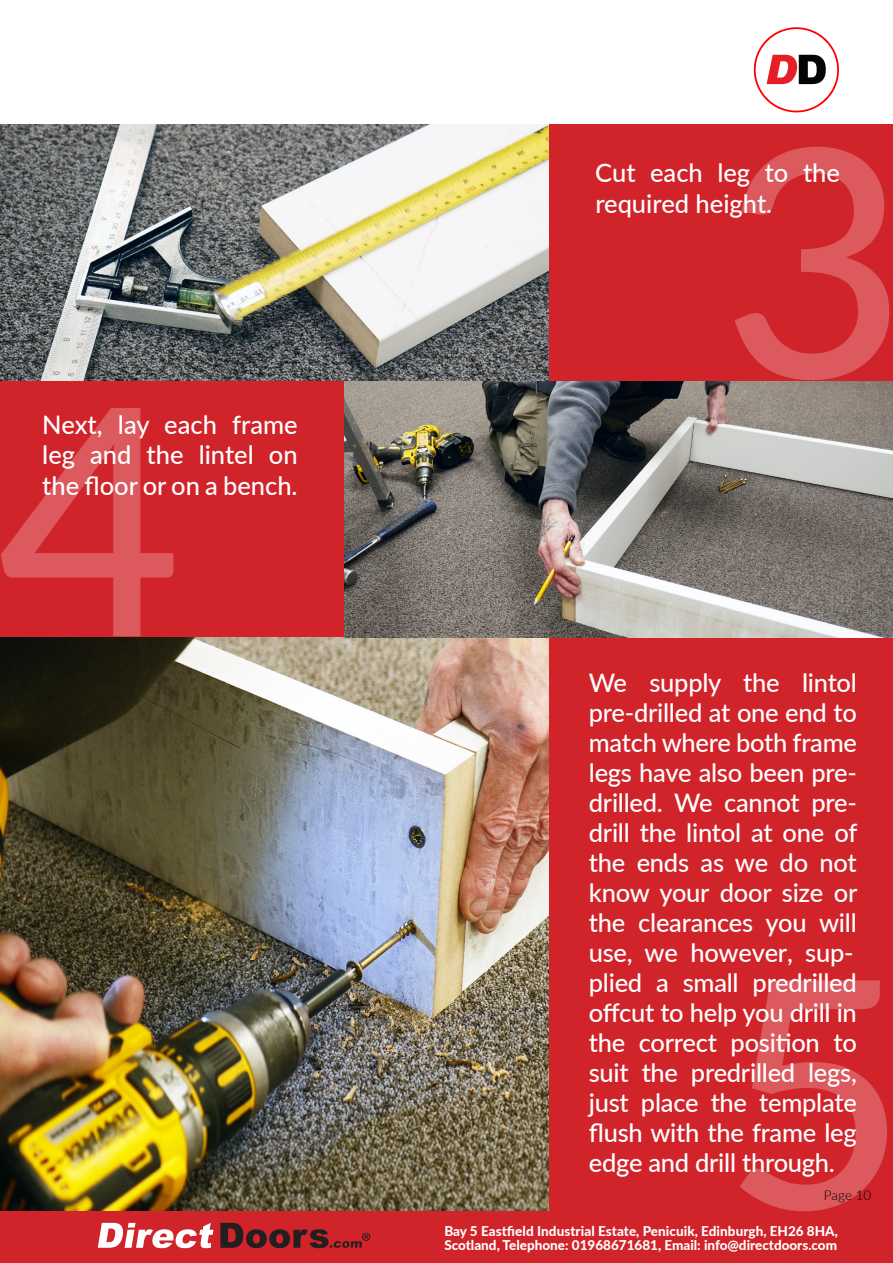
<style>
.page{position:relative;width:893px;height:1263px;background:#fff}
.page>*{position:absolute;margin:0;border:0;box-sizing:border-box;transform-origin:0 0}
.t1{font:500 318px "Lato";color:#fff}
.Paragraph_Style_5{font:500 25.5px/30px "Lato";letter-spacing:-.01em;color:#fff}
.t2{font:800 13.5px/13.5px "Lato";color:#fff}
.t3{font:300 13.5px "Lato";color:#000}
</style>
<div class="page">
<div style="left:0;top:1210px;width:893px;height:53px;background:#d1232a"></div>
<svg style="left:754px;top:27px;width:85px;height:85px"></svg>
<svg style="left:98px;top:1223px;width:115px;height:25px"></svg>
<svg style="left:220px;top:1223px;width:150px;height:25px"></svg>
<div style="left:549px;top:124px;width:344px;height:256px;background:#d1232a"></div>
<div style="left:549px;top:637px;width:344px;height:573px;background:#d1232a"></div>
<div style="left:0;top:381px;width:344px;height:256px;background:#d1232a"></div>
<img style="left:0;top:124px;width:549px;height:256px">
<img style="left:0;top:637px;width:549px;height:573px">
<img style="left:344px;top:381px;width:549px;height:256px">
<h1 class="t1" style="left:-2px;top:292px;width:186px">4</h1>
<p class="Paragraph_Style_5" style="left:42px;top:408px;width:257px;line-height:30.6px;text-align:justify">Next, lay each frame leg and the lintel on the floor or on a bench.</p>
<h1 class="t1" style="left:722px;top:33px;width:186px">3</h1>
<p class="Paragraph_Style_5" style="left:595px;top:156px;width:246px;line-height:30.6px">Cut each leg to the required height.</p>
<p class="Paragraph_Style_5" style="left:589px;top:667px;width:270px">We supply the lintol pre-drilled at one end to match where both frame legs have also been pre&shy;drilled. We cannot pre&shy;drill the lintol at one of the ends as we do not know your door size or the clearances you will use, we however, sup&shy;plied a small predrilled offcut to help you drill in the correct position to suit the predrilled legs, just place the template flush with the frame leg edge and drill through.</p>
<p class="t3" style="left:824px;top:1185px;width:49px">Page 10</p>
<h1 class="t1" style="left:723px;top:864px;width:186px">5</h1>
<p class="t2" style="left:444px;top:1224px;width:395px">Bay 5 Eastfield Industrial Estate, Penicuik, Edinburgh, EH26 8HA,<br>Scotland, Telephone: 01968671681, Email: info@directdoors.com</p>
</div>
